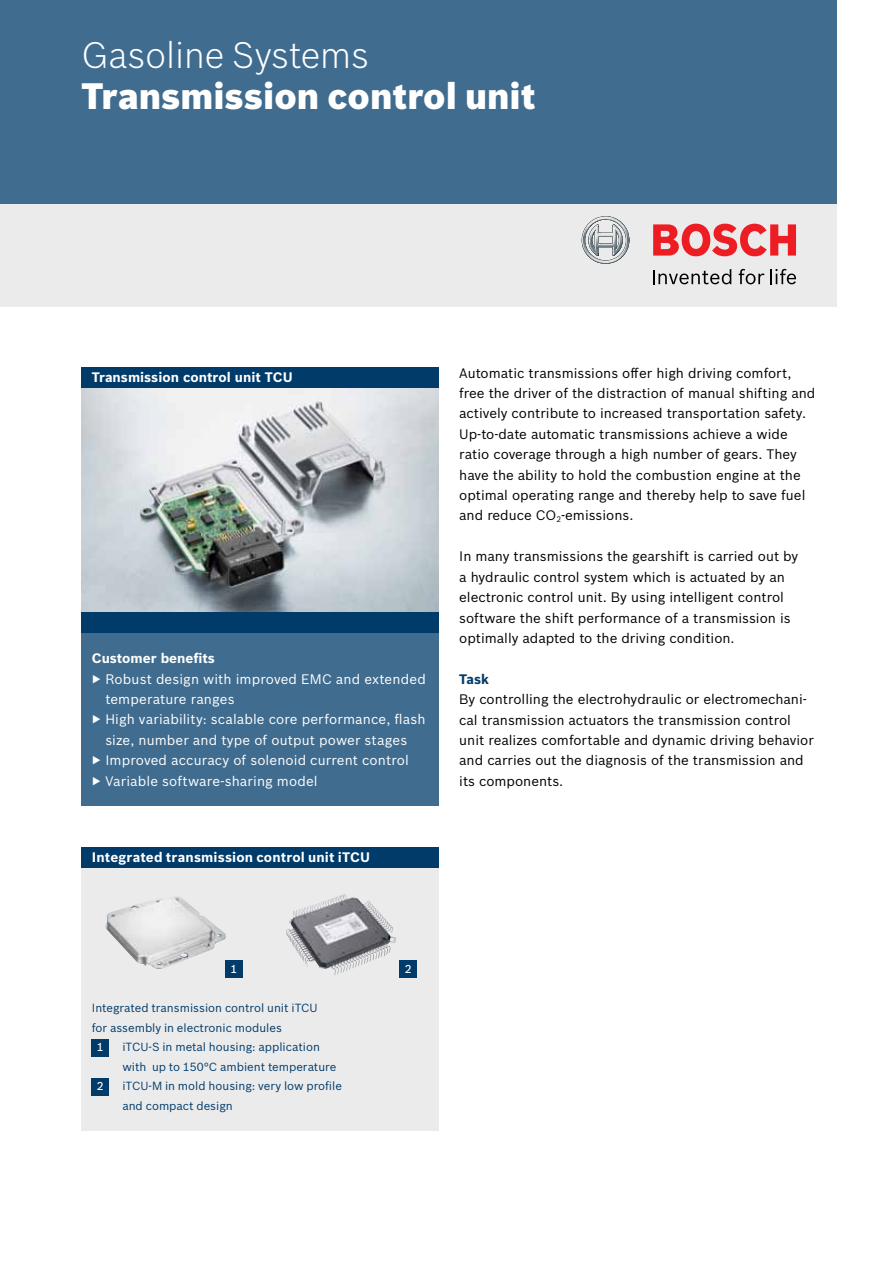
<style>
.page{position:relative;width:893px;height:1263px;background:#fff}
.page>*{position:absolute;margin:0;border:0;box-sizing:border-box;transform-origin:0 0}
.t1{font:900 36px "Bosch Sans";color:#fff}
.t2{font:300 36px "Bosch Sans";color:#fff}
.t3{font:13.5px/20.4px "Bosch Sans";color:#000}
.t4{font:13.5px "Bosch Sans";letter-spacing:.01em;color:#fff}
.t5{font:700 13.5px "Bosch Sans";color:#fff}
.t6{font:700 13.5px "Bosch Sans";color:#003b6a}
.t7{font:11.55px/19.5px "Bosch Sans";color:#003b6a}
.t8{font:500 11.25px "Bosch Sans";color:#fff}
</style>
<div class="page">
<img style="left:82px;top:388px;width:357px;height:224px">
<div style="left:0;top:0;width:837px;height:204px;background:#406c8f"></div>
<div style="left:0;top:204px;width:837px;height:102px;background:#ebebec"></div>
<svg style="left:582px;top:216px;width:47px;height:48px"></svg>
<svg style="left:653px;top:269px;width:78px;height:15px"></svg>
<svg style="left:739px;top:269px;width:25px;height:15px"></svg>
<svg style="left:770px;top:269px;width:26px;height:15px"></svg>
<svg style="left:653px;top:224px;width:143px;height:32px"></svg>
<div style="left:82px;top:633px;width:357px;height:173px;background:#406c8f"></div>
<div style="left:82px;top:612px;width:357px;height:21px;background:#003b6a"></div>
<div style="left:82px;top:367px;width:357px;height:21px;background:#003b6a"></div>
<div style="left:82px;top:861px;width:357px;height:269px;background:#ebebec"></div>
<div style="left:92px;top:1039px;width:17px;height:17px;background:#003b6a"></div>
<div style="left:92px;top:1078px;width:17px;height:17px;background:#003b6a"></div>
<div style="left:400px;top:961px;width:17px;height:17px;background:#003b6a"></div>
<div style="left:82px;top:847px;width:357px;height:20px;background:#003b6a"></div>
<img style="left:105px;top:897px;width:121px;height:73px">
<div style="left:226px;top:961px;width:17px;height:17px;background:#003b6a"></div>
<img style="left:309px;top:894px;width:35px;height:17px">
<h1 class="t2" style="left:82px;top:30px;width:289px">Gasoline Systems</h1>
<h1 class="t1" style="left:82px;top:68px;width:456px">Transmission control unit</h1>
<p class="t5" style="left:92px;top:367px;width:202px">Transmission control unit TCU</p>
<p class="t5" style="left:92px;top:648px;width:125px">Customer benefits</p>
<p class="t4" style="left:92px;top:669px;width:335px">▶ Robust design with improved EMC and extended</p>
<p class="t4" style="left:105px;top:689px;width:131px">temperature ranges</p>
<p class="t4" style="left:92px;top:709px;width:335px">▶ High variability: scalable core performance, flash</p>
<p class="t4" style="left:105px;top:730px;width:303px">size, number and type of output power stages</p>
<p class="t4" style="left:92px;top:750px;width:319px">▶ Improved accuracy of solenoid current control</p>
<p class="t4" style="left:92px;top:771px;width:227px">▶ Variable software-sharing model</p>
<p class="t5" style="left:92px;top:847px;width:280px">Integrated transmission control unit iTCU</p>
<p class="t3" style="left:459px;top:362px;width:358px">Automatic transmissions offer high driving comfort, free the driver of the distraction of manual shifting and actively contribute to increased transportation safety.<br>Up-to-date automatic transmissions achieve a wide ratio coverage through a high number of gears. They have the ability to hold the combustion engine at the optimal operating range and thereby help to save fuel and reduce CO<sub>2</sub>-emissions.</p>
<p class="t3" style="left:459px;top:545px;width:341px">In many transmissions the gearshift is carried out by a hydraulic control system which is actuated by an electronic control unit. By using intelligent control software the shift performance of a transmission is optimally adapted to the driving condition.</p>
<p class="t6" style="left:459px;top:669px;width:31px">Task</p>
<p class="t3" style="left:459px;top:688px;width:356px">By controlling the electrohydraulic or electromechani&shy;cal transmission actuators the transmission control unit realizes comfortable and dynamic driving behavior and carries out the diagnosis of the transmission and its components.</p>
<p class="t8" style="left:231px;top:960px;width:8px">1</p>
<p class="t7" style="left:92px;top:997px;width:227px">Integrated transmission control unit iTCU for assembly in electronic modules</p>
<p class="t7" style="left:122px;top:1036px;width:221px">iTCU-S in metal housing: application with up to 150°C ambient temperature iTCU-M in mold housing: very low profile and compact design</p>
<p class="t8" style="left:97px;top:1039px;width:8px">1</p>
<p class="t8" style="left:97px;top:1078px;width:8px">2</p>
<p class="t8" style="left:405px;top:960px;width:8px">2</p>
</div>
